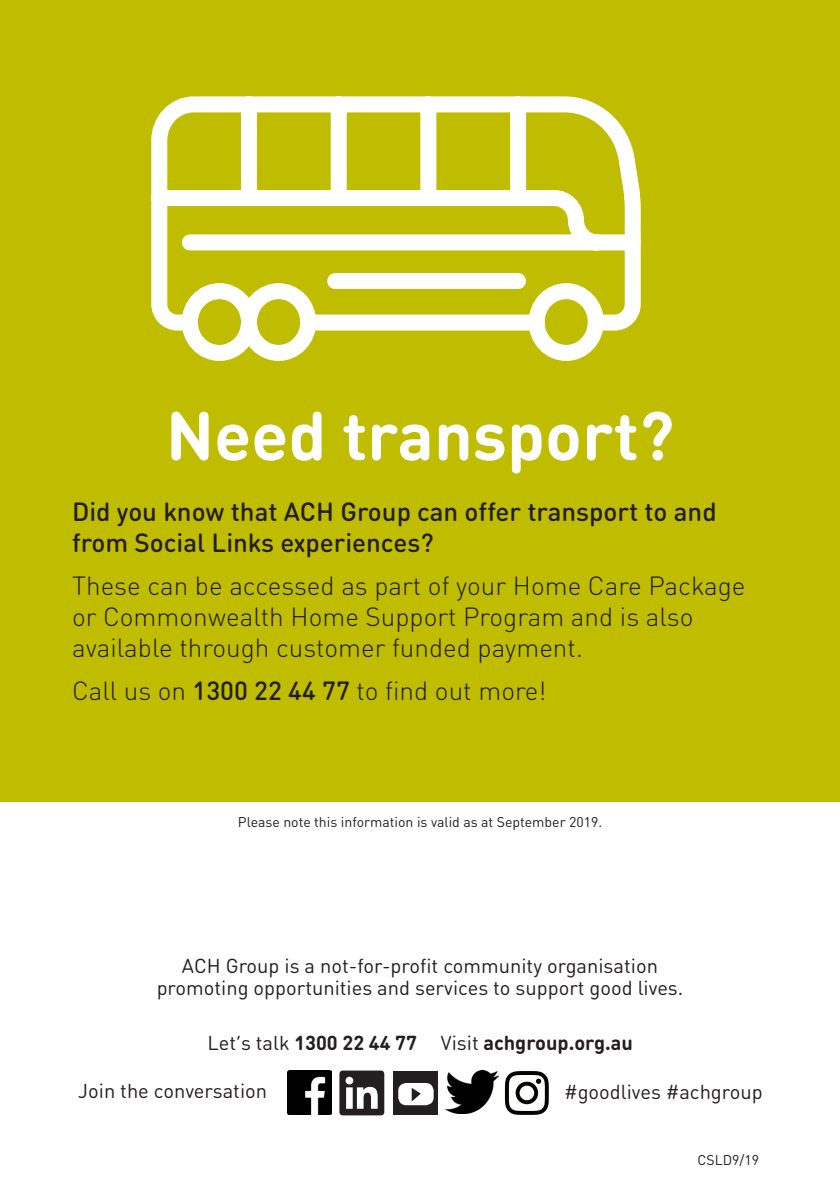
<style>
.page{position:relative;width:840px;height:1191px;background:#fff}
.page>*{position:absolute;margin:0;border:0;box-sizing:border-box;transform-origin:0 0}
.t1{font:700 68px "DIN Round OT";color:#fff}
.t2{font:300 26px/31.2px "DIN Round OT";color:#231f20}
.t3{font:500 26px/31.2px "DIN Round OT";color:#231f20}
.Body_Copy{font:20px/22px "DIN Round OT";color:#231f20;text-align:center}
.Body_Copy-2{font:700 20px "DIN Round OT";color:#231f20}
.t4{font:14px "DIN Round OT";color:#231f20}
.s1{font-weight:500}
.s2{font-weight:400}
</style>
<div class="page">
<div style="left:0;top:0;width:839px;height:801px;background:#c0bc00"></div>
<svg style="left:151px;top:96px;width:490px;height:265px"></svg>
<img style="left:445px;top:1070px;width:53px;height:43px">
<img style="left:288px;top:1070px;width:43px;height:44px">
<svg style="left:339px;top:1070px;width:45px;height:45px"></svg>
<svg style="left:504px;top:1071px;width:44px;height:43px"></svg>
<div style="left:393px;top:1070px;width:44px;height:44px;background:#231f20"></div>
<div style="left:398px;top:1083px;width:35px;height:22px;background:#fff;border-radius:8px"></div>
<svg style="left:411px;top:1088px;width:9px;height:13px"></svg>
<p class="t1" style="left:166px;top:391px;width:509px">Need transport?</p>
<p class="t3" style="left:72px;top:495px;width:645px">Did you know that ACH Group can offer transport to and from Social Links experiences?</p>
<p class="t2" style="left:72px;top:569px;width:674px">These can be accessed as part of your Home Care Package or Commonwealth Home Support Program and is also available through customer funded payment.</p>
<p class="t2" style="left:72px;top:674px;width:475px">Call us on <span class="s1">1300 22 44 77</span> to find out more!</p>
<p class="t4" style="left:238px;top:813px;width:365px">Please note this information is valid as at September 2019.</p>
<p class="Body_Copy" style="left:156px;top:954px;width:528px">ACH Group is a not-for-profit community organisation promoting opportunities and services to support good lives.</p>
<p class="Body_Copy-2" style="left:207px;top:1029px;width:427px"><span class="s2">Let’s talk</span> 1300 22 44 77 <span class="s2">Visit</span> achgroup.org.au</p>
<p class="Body_Copy" style="left:78px;top:1079px;width:190px">Join the conversation</p>
<p class="Body_Copy" style="left:564px;top:1080px;width:200px">#goodlives #achgroup</p>
<p class="t4" style="left:697px;top:1151px;width:63px">CSLD9/19</p>
</div>
